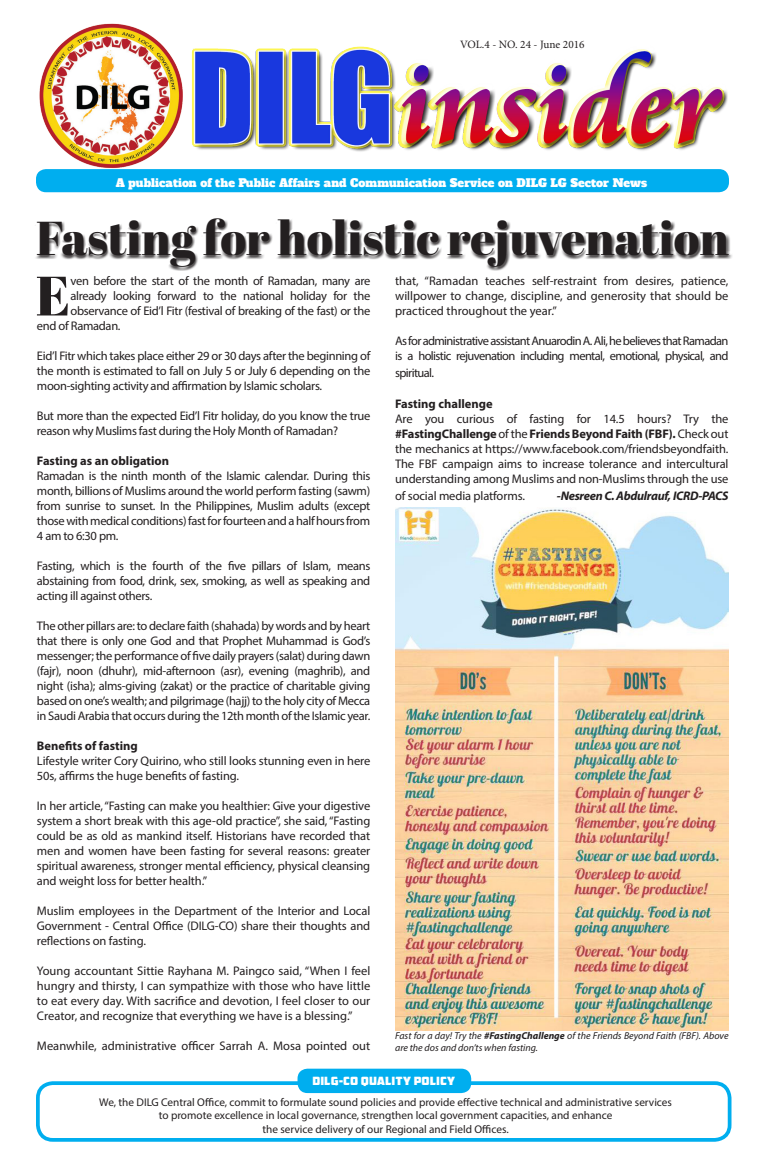
<style>
.page{position:relative;width:765px;height:1170px;background:#fff}
.page>*{position:absolute;margin:0;border:0;box-sizing:border-box;transform-origin:0 0}
.First_Paragraph_for{font:55.38px "Abril Fatface";color:#231f20}
.t1{font:47.5px "Abril Fatface";color:#231f20}
.First_Paragraph_for-2{font:12.5px/15px "Myriad Pro";letter-spacing:-.025em;color:#231f20;text-align:justify}
.First_Paragraph_for-3{font:12.5px/15px "Myriad Pro";letter-spacing:-.05em;color:#231f20}
.t2{font:700 12.5px "Myriad Pro";color:#231f20}
.First_Paragraph_for-4{font:12.5px "Myriad Pro";color:#231f20}
.t3{font:italic 700 12.5px "Myriad Pro";letter-spacing:-.025em;color:#231f20}
.t4{font:11.25px "Myriad Pro";color:#231f20}
.t5{font:11.25px "Alfa Slab One";letter-spacing:.01em;color:#fff}
.t6{font:11.25px "AMCAP Eternal";color:#fff}
.t7{font:11.25px "Minion Pro";color:#231f20}
.t8{font:italic 10px/12px "Myriad Pro";color:#231f20}
.s1{font-weight:700}
</style>
<div class="page">
<img style="left:39px;top:23px;width:689px;height:149px">
<svg style="left:297px;top:1068px;width:175px;height:26px"></svg>
<div style="left:36px;top:1081px;width:696px;height:61px;border:4px solid #00aeef;border-radius:15px"></div>
<div style="left:298px;top:1069px;width:173px;height:24px;background:#00aeef;border-radius:10px"></div>
<div style="left:36px;top:169px;width:693px;height:23px;background:#00aeef;border-radius:10px"></div>
<div style="left:34px;top:217px;width:699px;height:54px;background:#231f20;opacity:.75"></div>
<img style="left:395px;top:508px;width:334px;height:523px">
<p class="t7" style="left:460px;top:37px;width:126px">VOL.4 - NO. 24 - June 2016</p>
<p class="t5" style="left:116px;top:175px;width:533px">A publication of the Public Affairs and Communication Service on DILG LG Sector News</p>
<h2 class="t1" style="left:36px;top:205px;width:695px">Fasting for holistic rejuvenation</h2>
<p class="First_Paragraph_for" style="left:36px;top:257px;width:36px">E</p>
<p class="First_Paragraph_for-2" style="left:71px;top:274px;width:301px">ven before the start of the month of Ramadan, many are</p>
<p class="First_Paragraph_for-2" style="left:71px;top:289px;width:301px">already looking forward to the national holiday for the</p>
<p class="First_Paragraph_for-2" style="left:71px;top:304px;width:301px">observance of Eid’l Fitr (festival of breaking of the fast) or the</p>
<p class="First_Paragraph_for-2" style="left:37px;top:319px;width:85px">end of Ramadan.</p>
<p class="First_Paragraph_for-2" style="left:37px;top:349px;width:335px">Eid’l Fitr which takes place either 29 or 30 days after the beginning of the month is estimated to fall on July 5 or July 6 depending on the moon-sighting activity and affirmation by Islamic scholars.</p>
<p class="First_Paragraph_for-2" style="left:37px;top:409px;width:335px">But more than the expected Eid’l Fitr holiday, do you know the true reason why Muslims fast during the Holy Month of Ramadan?</p>
<p class="t2" style="left:37px;top:453px;width:134px">Fasting as an obligation</p>
<p class="First_Paragraph_for-2" style="left:37px;top:469px;width:335px">Ramadan is the ninth month of the Islamic calendar. During this month, billions of Muslims around the world perform fasting (sawm) from sunrise to sunset. In the Philippines, Muslim adults (except those with medical conditions) fast for fourteen and a half hours from 4 am to 6:30 pm.</p>
<p class="First_Paragraph_for-2" style="left:37px;top:559px;width:335px">Fasting, which is the fourth of the five pillars of Islam, means abstaining from food, drink, sex, smoking, as well as speaking and acting ill against others.</p>
<p class="First_Paragraph_for-2" style="left:37px;top:619px;width:335px">The other pillars are: to declare faith (shahada) by words and by heart that there is only one God and that Prophet Muhammad is God’s messenger; the performance of five daily prayers (salat) during dawn (fajr), noon (dhuhr), mid-afternoon (asr), evening (maghrib), and night (isha); alms-giving (zakat) or the practice of charitable giving based on one’s wealth; and pilgrimage (hajj) to the holy city of Mecca in Saudi Arabia that occurs during the 12th month of the Islamic year.</p>
<p class="t2" style="left:37px;top:738px;width:102px">Benefits of fasting</p>
<p class="First_Paragraph_for-2" style="left:37px;top:754px;width:335px">Lifestyle writer Cory Quirino, who still looks stunning even in here<br>50s, affirms the huge benefits of fasting.</p>
<p class="First_Paragraph_for-2" style="left:37px;top:799px;width:335px">In her article, “Fasting can make you healthier: Give your digestive system a short break with this age-old practice”, she said, “Fasting could be as old as mankind itself. Historians have recorded that men and women have been fasting for several reasons: greater spiritual awareness, stronger mental efficiency, physical cleansing and weight loss for better health.”</p>
<p class="First_Paragraph_for-2" style="left:37px;top:904px;width:335px">Muslim employees in the Department of the Interior and Local Government - Central Office (DILG-CO) share their thoughts and reflections on fasting.</p>
<p class="First_Paragraph_for-2" style="left:37px;top:964px;width:335px">Young accountant Sittie Rayhana M. Paingco said, “When I feel hungry and thirsty, I can sympathize with those who have little to eat every day. With sacrifice and devotion, I feel closer to our Creator, and recognize that everything we have is a blessing.”</p>
<p class="First_Paragraph_for-4" style="left:37px;top:1039px;width:335px">Meanwhile, administrative officer Sarrah A. Mosa pointed out</p>
<p class="First_Paragraph_for-2" style="left:395px;top:274px;width:335px">that, “Ramadan teaches self-restraint from desires, patience, willpower to change, discipline, and generosity that should be practiced throughout the year.”</p>
<p class="First_Paragraph_for-3" style="left:395px;top:334px;width:335px">As for administrative assistant Anuarodin A. Ali, he believes that Ramadan is a holistic rejuvenation including mental, emotional, physical, and</p>
<p class="First_Paragraph_for-3" style="left:395px;top:365px;width:40px">spiritual.</p>
<p class="t2" style="left:395px;top:396px;width:99px">Fasting challenge</p>
<p class="First_Paragraph_for-2" style="left:395px;top:412px;width:335px">Are you curious of fasting for 14.5 hours? Try the <span class="s1">#FastingChallenge</span> of the <span class="s1">Friends Beyond Faith (FBF).</span> Check out the mechanics at https://www.facebook.com/friendsbeyondfaith.<br>The FBF campaign aims to increase tolerance and intercultural understanding among Muslims and non-Muslims through the use</p>
<p class="First_Paragraph_for-2" style="left:395px;top:488px;width:131px">of social media platforms.</p>
<p class="t3" style="left:557px;top:488px;width:173px">-Nesreen C. Abdulrauf, ICRD-PACS</p>
<p class="t8" style="left:395px;top:1030px;width:335px">Fast for a day! Try the <span class="s1">#FastingChallenge</span> of the Friends Beyond Faith (FBF). Above are the dos and don’ts when fasting.</p>
<p class="t6" style="left:312px;top:1074px;width:144px">DILG-CO QUALITY POLICY</p>
<p class="t4" style="left:99px;top:1095px;width:574px">We, the DILG Central Office, commit to formulate sound policies and provide effective technical and administrative services</p>
<p class="t4" style="left:159px;top:1108px;width:455px">to promote excellence in local governance, strengthen local government capacities, and enhance</p>
<p class="t4" style="left:262px;top:1122px;width:248px">the service delivery of our Regional and Field Offices.</p>
</div>
